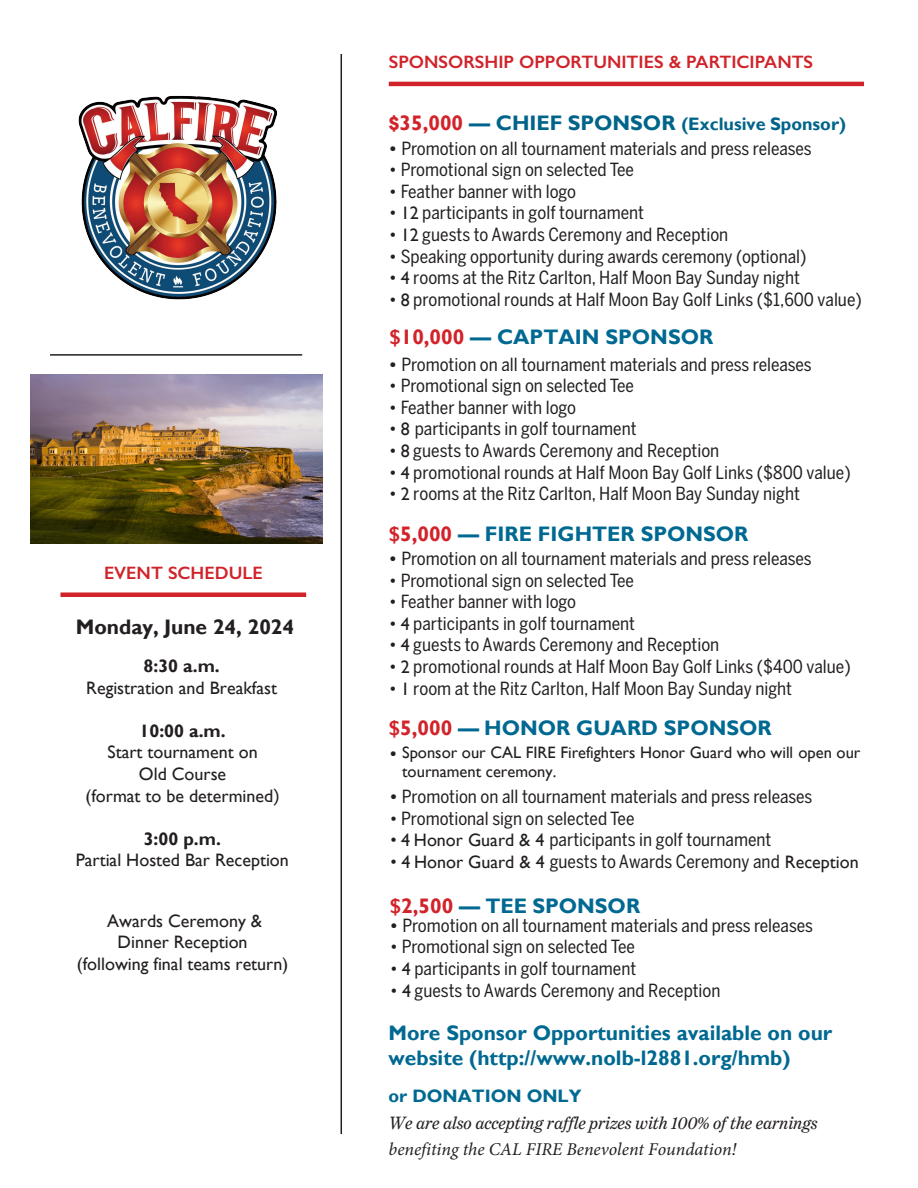
<style>
.page{position:relative;width:918px;height:1188px;background:#fff}
.page>*{position:absolute;margin:0;border:0;box-sizing:border-box;transform-origin:0 0}
.t1{font:700 21px/25.2px "Gill Sans";color:#006991}
.t2{font:700 21px "Gill Sans";color:#231f20}
.t3{font:18px "Benton Sans Condensed";color:#231f20}
.t4{font:18px/21.6px "Gill Sans";color:#231f20;text-align:center}
.t5{font:italic 18px/26.8px "Benton Modern";color:#231f20}
.t6{font:600 18px "Gill Sans";color:#d1232a}
.t7{font:700 18px "Gill Sans";color:#00648a}
.t8{font:16.5px/19.4px "Gill Sans";color:#231f20}
.s1{font-weight:700}
.s2{font-family:"Benton Sans Condensed"}
.s3{font-family:"Benton Sans Condensed";font-weight:900;color:#d2232a}
.s4{font-size:21px;color:#d2232a}
.s5{font-size:21px}
.s6{font-weight:900}
.s7{font-family:"Gill Sans"}
.s8{color:#d2232a}
.s9{font-family:"Benton Sans Condensed";font-weight:900;font-size:18px}
.s10{font-family:"Gill Sans";font-weight:700;font-style:normal;color:#006991}
.s11{font-family:"Minion Pro"}
</style>
<div class="page">
<div style="left:60px;top:592px;width:246px;height:5px;background:#d1232a"></div>
<hr style="left:389px;top:82px;width:475px;height:4px;background:#d1232a">
<hr style="left:341px;top:54px;width:1px;height:1080px;background:#231f20">
<hr style="left:50px;top:354px;width:252px;height:2px;background:#231f20">
<img style="left:31px;top:374px;width:292px;height:170px">
<img style="left:78px;top:95px;width:199px;height:205px">
<p class="t6" style="left:104px;top:562px;width:160px">EVENT SCHEDULE</p>
<p class="t2" style="left:76px;top:614px;width:220px">Monday, June 24, 2024</p>
<p class="t4" style="left:86px;top:655px;width:192px"><span class="s1">8:30 a.m.<br></span>Registration and Breakfast</p>
<p class="t4" style="left:86px;top:720px;width:195px"><span class="s1">10:00 a.m.<br></span>Start tournament on<br>Old Course<br>(format to be determined<span class="s2">)</span></p>
<p class="t4" style="left:76px;top:828px;width:215px"><span class="s1">3:00 p.m.<br></span>Partial Hosted Bar Reception</p>
<p class="t4" style="left:77px;top:910px;width:213px">Awards Ceremony &amp;<br>Dinner Reception<br>(following final teams return)</p>
<p class="t6" style="left:389px;top:51px;width:426px">SPONSORSHIP OPPORTUNITIES &amp; PARTICIPANTS</p>
<p class="t7" style="left:389px;top:113px;width:459px"><span class="s3">$</span><span class="s4">35,000</span> <span class="s5">— CHIEF SPONSOR</span> (Exclusive Sponsor)</p>
<p class="t3" style="left:389px;top:137px;width:424px"><span class="s6">•</span> Promotion on all tournament materials and press releases</p>
<p class="t3" style="left:389px;top:159px;width:247px">• Promotional sign on selected Tee</p>
<p class="t3" style="left:389px;top:180px;width:189px">• Feather banner with logo</p>
<p class="t3" style="left:389px;top:202px;width:257px">• <span class="s7">12</span> participants in golf tournament</p>
<p class="t3" style="left:389px;top:224px;width:341px">• <span class="s7">12</span> guests to Awards Ceremony and Reception</p>
<p class="t3" style="left:389px;top:245px;width:419px">• Speaking opportunity during awards ceremony (optional)</p>
<p class="t3" style="left:389px;top:267px;width:413px">• <span class="s7">4</span> rooms at the Ritz Carlton, Half Moon Bay Sunday night</p>
<p class="t3" style="left:389px;top:288px;width:474px">• <span class="s7">8</span> promotional rounds at Half Moon Bay Golf Links ($1,600 value)</p>
<p class="t1" style="left:389px;top:325px;width:325px"><span class="s8">$10,000</span> — CAPTAIN SPONSOR</p>
<p class="t3" style="left:389px;top:353px;width:424px"><span class="s6">•</span> Promotion on all tournament materials and press releases</p>
<p class="t3" style="left:389px;top:375px;width:247px">• Promotional sign on selected Tee</p>
<p class="t3" style="left:389px;top:396px;width:189px">• Feather banner with logo</p>
<p class="t3" style="left:389px;top:418px;width:249px">• <span class="s7">8</span> participants in golf tournament</p>
<p class="t3" style="left:389px;top:440px;width:332px">• <span class="s7">8</span> guests to Awards Ceremony and Reception</p>
<p class="t3" style="left:389px;top:461px;width:463px">• <span class="s7">4</span> promotional rounds at Half Moon Bay Golf Links ($800 value)</p>
<p class="t3" style="left:389px;top:483px;width:413px">• <span class="s7">2</span> rooms at the Ritz Carlton, Half Moon Bay Sunday night</p>
<p class="t1" style="left:389px;top:521px;width:361px"><span class="s8">$5,000</span> — FIRE FIGHTER SPONSOR</p>
<p class="t3" style="left:389px;top:548px;width:424px"><span class="s6">•</span> Promotion on all tournament materials and press releases</p>
<p class="t3" style="left:389px;top:569px;width:247px">• Promotional sign on selected Tee</p>
<p class="t3" style="left:389px;top:591px;width:189px">• Feather banner with logo</p>
<p class="t3" style="left:389px;top:612px;width:248px">• <span class="s7">4</span> participants in golf tournament</p>
<p class="t3" style="left:389px;top:634px;width:332px">• <span class="s7">4</span> guests to Awards Ceremony and Reception</p>
<p class="t3" style="left:389px;top:656px;width:463px">• <span class="s7">2</span> promotional rounds at Half Moon Bay Golf Links ($400 value)</p>
<p class="t3" style="left:389px;top:677px;width:405px">• <span class="s7">1</span> room at the Ritz Carlton, Half Moon Bay Sunday night</p>
<p class="t1" style="left:389px;top:716px;width:384px"><span class="s8">$5,000</span> — HONOR GUARD SPONSOR</p>
<p class="t8" style="left:402px;top:743px;width:460px;text-indent:-13px"><span class="s9">•</span> Sponsor our CAL FIRE Firefighters Honor Guard who will open our tournament ceremony.</p>
<p class="t3" style="left:389px;top:786px;width:424px"><span class="s6">•</span> Promotion on all tournament materials and press releases</p>
<p class="t3" style="left:389px;top:807px;width:247px">• Promotional sign on selected Tee</p>
<p class="t3" style="left:389px;top:829px;width:383px">• <span class="s7">4 Honor Guard &amp; 4</span> participants in golf tournament</p>
<p class="t3" style="left:389px;top:851px;width:471px">• <span class="s7">4 Honor Guard &amp; 4</span> guests to Awards Ceremony and <span class="s7">Reception</span></p>
<p class="t1" style="left:390px;top:894px;width:252px"><span class="s8">$2,500</span> — TEE SPONSOR</p>
<p class="t3" style="left:390px;top:914px;width:424px"><span class="s6">•</span> Promotion on all tournament materials and press releases</p>
<p class="t3" style="left:390px;top:936px;width:247px">• Promotional sign on selected Tee</p>
<p class="t3" style="left:390px;top:958px;width:248px">• <span class="s7">4</span> participants in golf tournament</p>
<p class="t3" style="left:390px;top:979px;width:332px">• <span class="s7">4</span> guests to Awards Ceremony and Reception</p>
<p class="t1" style="left:388px;top:1021px;width:445px">More Sponsor Opportunities available on our website (http://www.nolb-l2881.org/hmb)</p>
<p class="t5" style="left:389px;top:1082px;width:431px"><span class="s10">or DONATION ONLY<br></span>We are also accepting raffle prizes with 100% of the earnings <span class="s11">benefiting the CAL FIRE Benevolent Foundation!</span></p>
</div>
